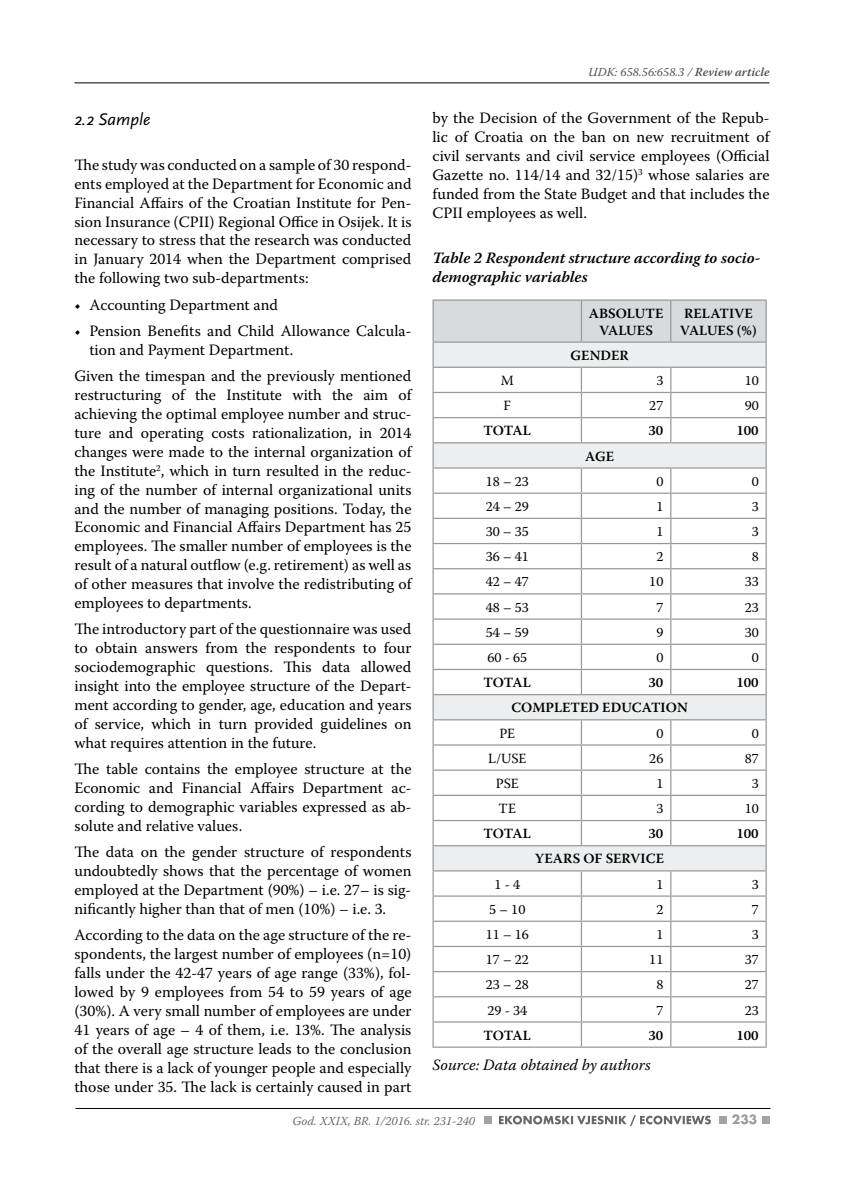
<style>
.page{position:relative;width:844px;height:1191px;background:#fff}
.page>*{position:absolute;margin:0;border:0;box-sizing:border-box;transform-origin:0 0}
.t1{font:italic 17.5px "Scala Sans Pro";color:#000}
.t2{font:15.75px/18.9px "Warnock Pro";color:#000;text-align:justify}
.t3{font:italic 600 15.75px/18.9px "Warnock Pro";color:#000}
.t4{font:italic 15.75px "Warnock Pro";color:#000}
.t5{font:14px "Warnock Pro";color:#000}
.t6{font:600 14px/16.8px "Warnock Pro";color:#000;text-align:center}
.t7{font:700 14px "Futura TOT";color:#9c9ca0}
.t8{font:italic 12.25px "Warnock Pro";color:#504f53}
.t9{font:italic 12.25px "Warnock Pro";color:#68676c}
.s1{font-weight:600}
</style>
<div class="page">
<hr style="left:74px;top:83px;width:695px;height:1px;background:#000">
<hr style="left:75px;top:1108px;width:695px;height:1px;background:#000">
<div style="left:483px;top:1115px;width:8px;height:8px;background:#a3a3a7"></div>
<div style="left:718px;top:1115px;width:8px;height:8px;background:#a3a3a7"></div>
<div style="left:761px;top:1115px;width:8px;height:8px;background:#a3a3a7"></div>
<svg style="left:499px;top:1115px;width:211px;height:11px"></svg>
<hr style="left:432px;top:299px;width:149px;height:2px;background:#98989c">
<hr style="left:581px;top:299px;width:89px;height:2px;background:#98989c">
<hr style="left:670px;top:299px;width:96px;height:2px;background:#98989c">
<hr style="left:432px;top:1046px;width:149px;height:1px;background:#98989c">
<hr style="left:581px;top:1046px;width:89px;height:1px;background:#98989c">
<hr style="left:670px;top:1046px;width:96px;height:1px;background:#98989c">
<svg style="left:432px;top:300px;width:334px;height:746px"></svg>
<hr style="left:432px;top:467px;width:149px;height:1px;background:#98989c">
<hr style="left:581px;top:467px;width:89px;height:1px;background:#98989c">
<hr style="left:670px;top:467px;width:96px;height:1px;background:#98989c">
<p class="t1" style="left:74px;top:108px;width:78px">2.2 Sample</p>
<p class="t2" style="left:74px;top:155px;width:338px">The study was conducted on a sample of 30 respond&shy;ents employed at the Department for Economic and Financial Affairs of the Croatian Institute for Pen&shy;sion Insurance (CPII) Regional Office in Osijek. It is necessary to stress that the research was conducted in January 2014 when the Department comprised the following two sub-departments:</p>
<p class="t2" style="left:74px;top:295px;width:205px">• Accounting Department and</p>
<p class="t2" style="left:89px;top:321px;width:323px;text-indent:-15px">• Pension Benefits and Child Allowance Calcula&shy;tion and Payment Department.</p>
<p class="t2" style="left:74px;top:366px;width:338px">Given the timespan and the previously mentioned restructuring of the Institute with the aim of achieving the optimal employee number and struc&shy;ture and operating costs rationalization, in 2014 changes were made to the internal organization of the Institute<sup>2</sup>, which in turn resulted in the reduc&shy;ing of the number of internal organizational units and the number of managing positions. Today, the Economic and Financial Affairs Department has 25 employees. The smaller number of employees is the result of a natural outflow (e.g. retirement) as well as of other measures that involve the redistributing of employees to departments.</p>
<p class="t2" style="left:74px;top:619px;width:338px">The introductory part of the questionnaire was used to obtain answers from the respondents to four sociodemographic questions. This data allowed insight into the employee structure of the Depart&shy;ment according to gender, age, education and years of service, which in turn provided guidelines on what requires attention in the future.</p>
<p class="t2" style="left:74px;top:759px;width:338px">The table contains the employee structure at the Economic and Financial Affairs Department ac&shy;cording to demographic variables expressed as ab&shy;solute and relative values.</p>
<p class="t2" style="left:74px;top:842px;width:338px">The data on the gender structure of respondents undoubtedly shows that the percentage of women employed at the Department (90%) – i.e. 27– is sig&shy;nificantly higher than that of men (10%) – i.e. 3.</p>
<p class="t2" style="left:74px;top:925px;width:338px">According to the data on the age structure of the re&shy;spondents, the largest number of employees (n=10) falls under the 42-47 years of age range (33%), fol&shy;lowed by 9 employees from 54 to 59 years of age (30%). A very small number of employees are under 41 years of age – 4 of them, i.e. 13%. The analysis of the overall age structure leads to the conclusion that there is a lack of younger people and especially those under 35. The lack is certainly caused in part</p>
<p class="t8" style="left:588px;top:65px;width:182px">UDK: 658.56:658.3 / <span class="s1">Review article</span></p>
<p class="t2" style="left:432px;top:108px;width:338px">by the Decision of the Government of the Repub&shy;lic of Croatia on the ban on new recruitment of civil servants and civil service employees (Official Gazette no. 114/14 and 32/15)<sup>3</sup> whose salaries are funded from the State Budget and that includes the CPII employees as well.</p>
<p class="t3" style="left:432px;top:248px;width:329px">Table 2 Respondent structure according to socio&shy;demographic variables</p>
<p class="t6" style="left:588px;top:305px;width:76px">ABSOLUTE<br>VALUES</p>
<p class="t6" style="left:680px;top:305px;width:78px;text-align:left">RELATIVE<br>VALUES (%)</p>
<p class="t6" style="left:570px;top:346px;width:59px">GENDER</p>
<p class="t5" style="left:500px;top:372px;width:15px">M</p>
<p class="t5" style="left:656px;top:372px;width:9px">3</p>
<p class="t5" style="left:744px;top:372px;width:16px">10</p>
<p class="t5" style="left:503px;top:397px;width:9px">F</p>
<p class="t5" style="left:649px;top:397px;width:16px">27</p>
<p class="t5" style="left:744px;top:397px;width:16px">90</p>
<p class="t6" style="left:483px;top:422px;width:49px">TOTAL</p>
<p class="t6" style="left:648px;top:422px;width:16px">30</p>
<p class="t6" style="left:736px;top:422px;width:24px">100</p>
<p class="t6" style="left:585px;top:447px;width:30px">AGE</p>
<p class="t5" style="left:485px;top:473px;width:45px">18 – 23</p>
<p class="t5" style="left:656px;top:473px;width:9px">0</p>
<p class="t5" style="left:751px;top:473px;width:9px">0</p>
<p class="t5" style="left:485px;top:498px;width:45px">24 – 29</p>
<p class="t5" style="left:656px;top:498px;width:9px">1</p>
<p class="t5" style="left:751px;top:498px;width:9px">3</p>
<p class="t5" style="left:485px;top:523px;width:45px">30 – 35</p>
<p class="t5" style="left:656px;top:523px;width:9px">1</p>
<p class="t5" style="left:751px;top:523px;width:9px">3</p>
<p class="t5" style="left:485px;top:548px;width:45px">36 – 41</p>
<p class="t5" style="left:656px;top:548px;width:9px">2</p>
<p class="t5" style="left:751px;top:548px;width:9px">8</p>
<p class="t5" style="left:485px;top:573px;width:45px">42 – 47</p>
<p class="t5" style="left:649px;top:573px;width:16px">10</p>
<p class="t5" style="left:744px;top:573px;width:16px">33</p>
<p class="t5" style="left:485px;top:598px;width:45px">48 – 53</p>
<p class="t5" style="left:656px;top:598px;width:9px">7</p>
<p class="t5" style="left:744px;top:598px;width:16px">23</p>
<p class="t5" style="left:485px;top:624px;width:45px">54 – 59</p>
<p class="t5" style="left:656px;top:624px;width:9px">9</p>
<p class="t5" style="left:744px;top:624px;width:16px">30</p>
<p class="t5" style="left:487px;top:649px;width:41px">60 - 65</p>
<p class="t5" style="left:656px;top:649px;width:9px">0</p>
<p class="t5" style="left:751px;top:649px;width:9px">0</p>
<p class="t6" style="left:483px;top:674px;width:49px">TOTAL</p>
<p class="t6" style="left:648px;top:674px;width:16px">30</p>
<p class="t6" style="left:736px;top:674px;width:24px">100</p>
<p class="t6" style="left:511px;top:699px;width:178px">COMPLETED EDUCATION</p>
<p class="t5" style="left:499px;top:724px;width:17px">PE</p>
<p class="t5" style="left:656px;top:724px;width:9px">0</p>
<p class="t5" style="left:751px;top:724px;width:9px">0</p>
<p class="t5" style="left:488px;top:749px;width:40px">L/USE</p>
<p class="t5" style="left:649px;top:749px;width:16px">26</p>
<p class="t5" style="left:744px;top:749px;width:16px">87</p>
<p class="t5" style="left:495px;top:775px;width:25px">PSE</p>
<p class="t5" style="left:656px;top:775px;width:9px">1</p>
<p class="t5" style="left:751px;top:775px;width:9px">3</p>
<p class="t5" style="left:498px;top:800px;width:19px">TE</p>
<p class="t5" style="left:656px;top:800px;width:9px">3</p>
<p class="t5" style="left:744px;top:800px;width:16px">10</p>
<p class="t6" style="left:483px;top:825px;width:49px">TOTAL</p>
<p class="t6" style="left:648px;top:825px;width:16px">30</p>
<p class="t6" style="left:736px;top:825px;width:24px">100</p>
<p class="t6" style="left:535px;top:850px;width:130px">YEARS OF SERVICE</p>
<p class="t5" style="left:494px;top:875px;width:27px">1 - 4</p>
<p class="t5" style="left:656px;top:875px;width:9px">1</p>
<p class="t5" style="left:751px;top:875px;width:9px">3</p>
<p class="t5" style="left:489px;top:900px;width:38px">5 – 10</p>
<p class="t5" style="left:656px;top:900px;width:9px">2</p>
<p class="t5" style="left:751px;top:900px;width:9px">7</p>
<p class="t5" style="left:485px;top:926px;width:45px">11 – 16</p>
<p class="t5" style="left:656px;top:926px;width:9px">1</p>
<p class="t5" style="left:751px;top:926px;width:9px">3</p>
<p class="t5" style="left:485px;top:951px;width:45px">17 – 22</p>
<p class="t5" style="left:649px;top:951px;width:16px">11</p>
<p class="t5" style="left:744px;top:951px;width:16px">37</p>
<p class="t5" style="left:485px;top:976px;width:45px">23 – 28</p>
<p class="t5" style="left:656px;top:976px;width:9px">8</p>
<p class="t5" style="left:744px;top:976px;width:16px">27</p>
<p class="t5" style="left:487px;top:1001px;width:41px">29 - 34</p>
<p class="t5" style="left:656px;top:1001px;width:9px">7</p>
<p class="t5" style="left:744px;top:1001px;width:16px">23</p>
<p class="t6" style="left:483px;top:1026px;width:49px">TOTAL</p>
<p class="t6" style="left:648px;top:1026px;width:16px">30</p>
<p class="t6" style="left:736px;top:1026px;width:24px">100</p>
<p class="t4" style="left:432px;top:1055px;width:219px">Source: Data obtained by authors</p>
<p class="t9" style="left:292px;top:1113px;width:184px">God. XXIX, BR. 1/2016. str. 231-240</p>
<p class="t7" style="left:731px;top:1111px;width:27px">233</p>
</div>
